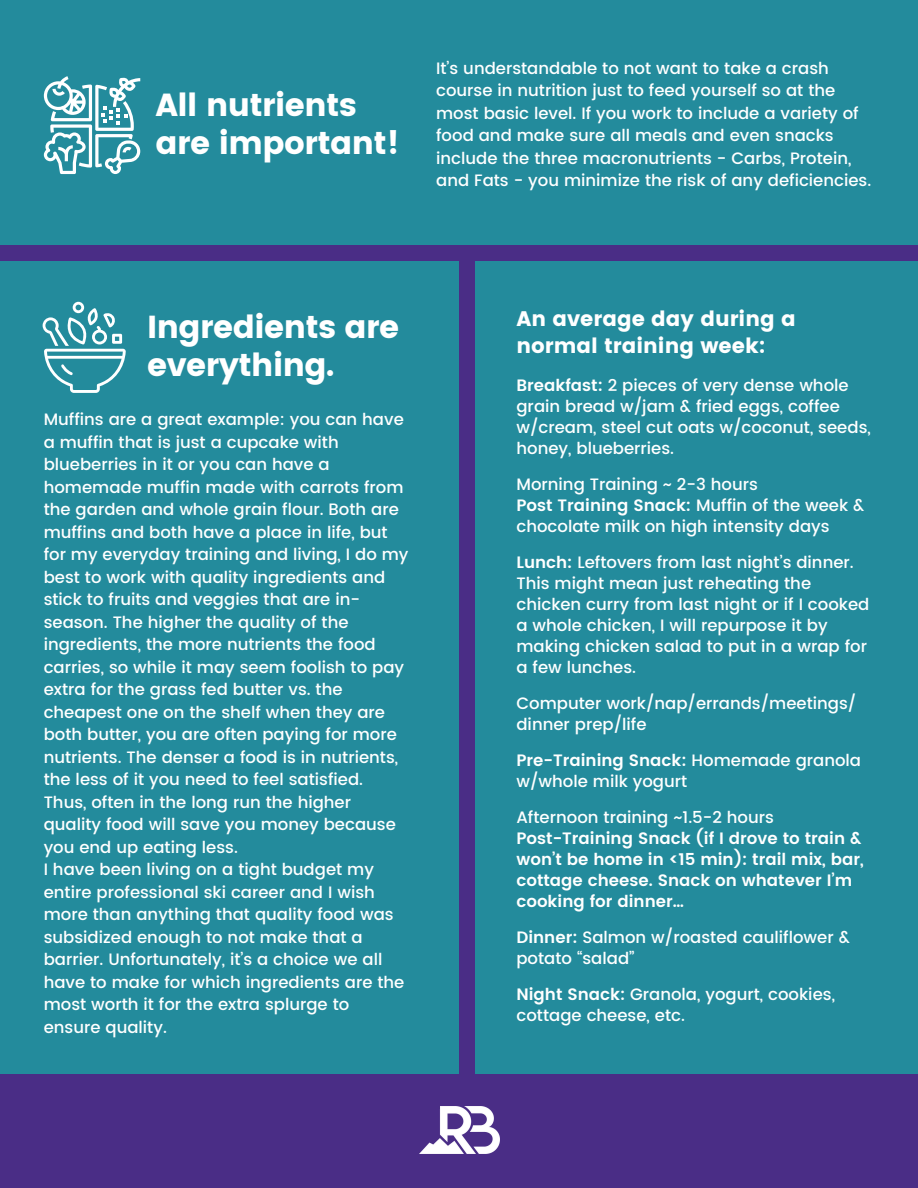
<style>
.page{position:relative;width:918px;height:1188px;background:#4a2d86}
.page>*{position:absolute;margin:0;border:0;box-sizing:border-box;transform-origin:0 0}
.t1{font:31.8px/38.2px "Poppins";letter-spacing:-.015em;color:#fff}
.t2{font:21px/27px "Poppins";color:#fff}
.t3{font:500 16.5px/22.5px "Poppins";color:#fff}
.t4{font:600 16.5px/21px "Poppins";color:#fff}
.s1{font-weight:600}
</style>
<div class="page">
<div style="left:0;top:0;width:918px;height:245px;background:#238b9c"></div>
<svg style="left:44px;top:76px;width:96px;height:98px"></svg>
<div style="left:0;top:261px;width:459px;height:812px;background:#238b9c"></div>
<div style="left:476px;top:261px;width:442px;height:812px;background:#238b9c"></div>
<svg style="left:43px;top:302px;width:83px;height:91px"></svg>
<img style="left:419px;top:1106px;width:80px;height:48px">
<p class="t1" style="left:155px;top:86px;width:246px">All nutrients are important!</p>
<p class="t3" style="left:436px;top:57px;width:437px">It’s understandable to not want to take a crash course in nutrition just to feed yourself so at the most basic level. If you work to include a variety of food and make sure all meals and even snacks include the three macronutrients - Carbs, Protein, and Fats - you minimize the risk of any deficiencies.</p>
<p class="t1" style="left:147px;top:308px;width:254px">Ingredients are everything.</p>
<p class="t3" style="left:44px;top:408px;width:366px">Muffins are a great example: you can have a muffin that is just a cupcake with blueberries in it or you can have a homemade muffin made with carrots from the garden and whole grain flour. Both are muffins and both have a place in life, but for my everyday training and living, I do my best to work with quality ingredients and stick to fruits and veggies that are in&shy;season. The higher the quality of the ingredients, the more nutrients the food carries, so while it may seem foolish to pay extra for the grass fed butter vs. the cheapest one on the shelf when they are both butter, you are often paying for more nutrients. The denser a food is in nutrients, the less of it you need to feel satisfied.<br>Thus, often in the long run the higher quality food will save you money because you end up eating less.</p>
<p class="t3" style="left:44px;top:858px;width:362px">I have been living on a tight budget my entire professional ski career and I wish more than anything that quality food was subsidized enough to not make that a barrier. Unfortunately, it’s a choice we all have to make for which ingredients are the most worth it for the extra splurge to ensure quality.</p>
<p class="t2" style="left:516px;top:306px;width:281px">An average day during a normal training week:</p>
<p class="t3" style="left:516px;top:375px;width:356px;line-height:21px"><span class="s1">Breakfast:</span> 2 pieces of very dense whole grain bread w/jam &amp; fried eggs, coffee w/cream, steel cut oats w/coconut, seeds, honey, blueberries.</p>
<p class="t3" style="left:516px;top:473px;width:243px">Morning Training ~ 2-3 hours</p>
<p class="t3" style="left:516px;top:495px;width:349px;line-height:21px"><span class="s1">Post Training Snack:</span> Muffin of the week &amp; chocolate milk on high intensity days</p>
<p class="t3" style="left:516px;top:552px;width:354px;line-height:21px"><span class="s1">Lunch:</span> Leftovers from last night’s dinner.<br>This might mean just reheating the chicken curry from last night or if I cooked a whole chicken, I will repurpose it by making chicken salad to put in a wrap for a few lunches.</p>
<p class="t3" style="left:516px;top:692px;width:341px">Computer work/nap/errands/meetings/</p>
<p class="t3" style="left:516px;top:713px;width:132px">dinner prep/life</p>
<p class="t3" style="left:516px;top:750px;width:346px;line-height:21px"><span class="s1">Pre-Training Snack:</span> Homemade granola w/whole milk yogurt</p>
<p class="t3" style="left:516px;top:806px;width:259px">Afternoon training ~1.5-2 hours</p>
<p class="t4" style="left:516px;top:828px;width:349px">Post-Training Snack (if I drove to train &amp; won’t be home in &lt;15 min): trail mix, bar, cottage cheese. Snack on whatever I’m cooking for dinner…</p>
<p class="t3" style="left:516px;top:927px;width:335px;line-height:21px"><span class="s1">Dinner:</span> Salmon w/roasted cauliflower &amp; potato “salad”</p>
<p class="t3" style="left:516px;top:984px;width:320px;line-height:21px"><span class="s1">Night Snack:</span> Granola, yogurt, cookies, cottage cheese, etc.</p>
</div>
